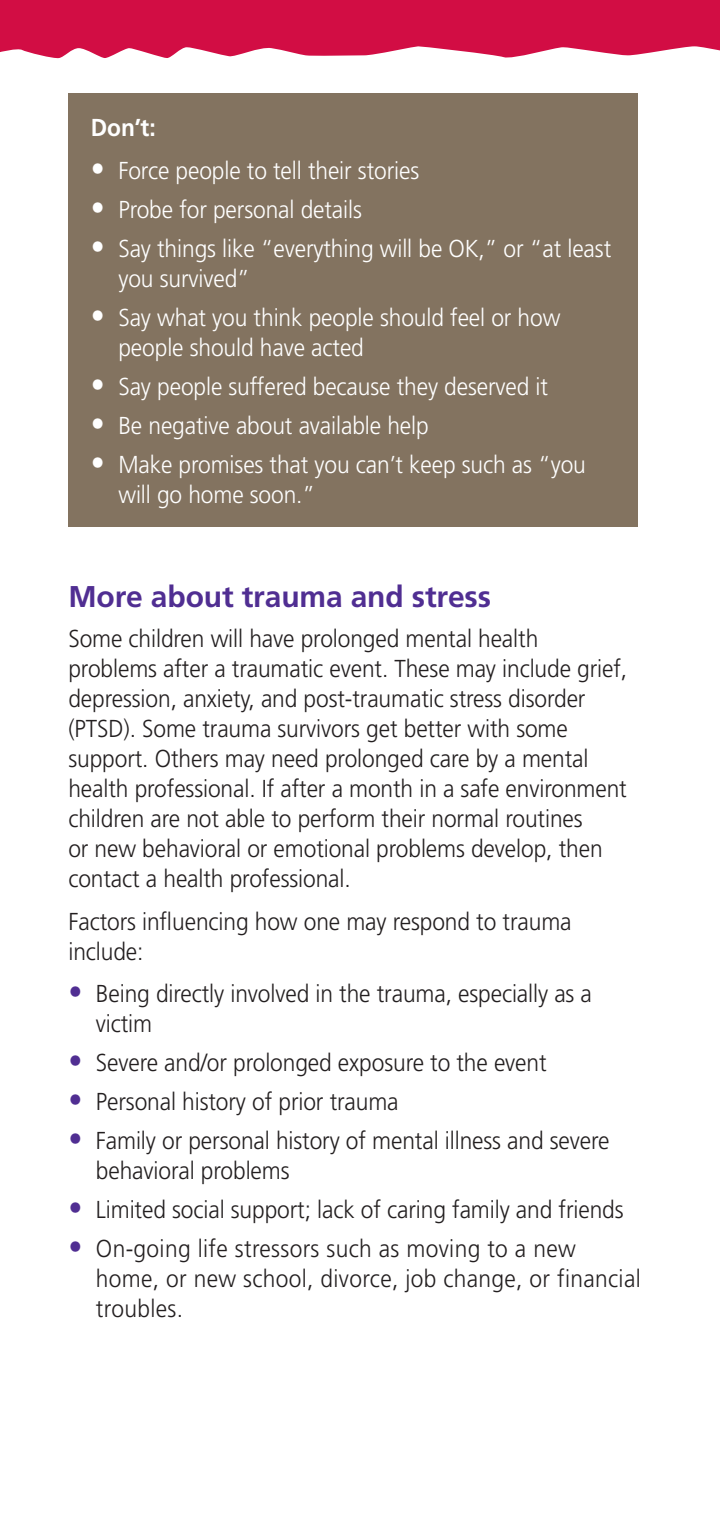
<style>
.page{position:relative;width:720px;height:1530px;background:#fff}
.page>*{position:absolute;margin:0;border:0;box-sizing:border-box;transform-origin:0 0}
.t1{font:700 30px "Frutiger LT Std";letter-spacing:-.005em;color:#502e92}
.t2{font:300 24.5px/30px "Frutiger LT Std";letter-spacing:-.005em;color:#231f20;scale:.93 1}
.t3{font:300 24.5px/30px "Frutiger LT Std";letter-spacing:-.005em;color:#fff;scale:.93 1}
.t4{font:300 24.5px/30px "Frutiger LT Std";letter-spacing:.015em;color:#231f20;scale:.93 1}
.t5{font:700 24.5px "Frutiger LT Std";color:#fff;scale:.93 1}
.s1{font-weight:400;font-size:30px}
.s2{font-weight:400;font-size:30px;color:#502e92}
</style>
<div class="page">
<svg style="left:0;top:38px;width:720px;height:21px"></svg>
<div style="left:68px;top:94px;width:570px;height:433px;background:#837360"></div>
<div style="left:0;top:0;width:720px;height:38px;background:#d20d44"></div>
<p class="t5" style="left:91px;top:113px;width:71px">Don’t:</p>
<p class="t3" style="left:91px;top:156px;width:355px"><span class="s1">•</span> Force people to tell their stories</p>
<p class="t3" style="left:91px;top:195px;width:293px"><span class="s1">•</span> Probe for personal details</p>
<p class="t3" style="left:118px;top:234px;width:531px;text-indent:-28px"><span class="s1">•</span> Say things like “everything will be OK,” or “at least you survived”</p>
<p class="t3" style="left:118px;top:303px;width:477px;text-indent:-28px"><span class="s1">•</span> Say what you think people should feel or how people should have acted</p>
<p class="t3" style="left:91px;top:372px;width:493px"><span class="s1">•</span> Say people suffered because they deserved it</p>
<p class="t3" style="left:91px;top:411px;width:365px"><span class="s1">•</span> Be negative about available help</p>
<p class="t3" style="left:118px;top:450px;width:504px;text-indent:-28px"><span class="s1">•</span> Make promises that you can’t keep such as “you will go home soon.”</p>
<h2 class="t1" style="left:68px;top:579px;width:424px">More about trauma and stress</h2>
<p class="t2" style="left:68px;top:624px;width:602px">Some children will have prolonged mental health problems after a traumatic event. These may include grief, depression, anxiety, and post-traumatic stress disorder (PTSD). Some trauma survivors get better with some support. Others may need prolonged care by a mental health professional. If after a month in a safe environment children are not able to perform their normal routines<br>or new behavioral or emotional problems develop, then contact a health professional.</p>
<p class="t2" style="left:68px;top:907px;width:543px">Factors influencing how one may respond to trauma include:</p>
<p class="t2" style="left:96px;top:979px;width:535px;text-indent:-28px"><span class="s2">•</span> Being directly involved in the trauma, especially as a victim</p>
<p class="t2" style="left:68px;top:1048px;width:516px"><span class="s2">•</span> Severe and/or prolonged exposure to the event</p>
<p class="t2" style="left:68px;top:1087px;width:357px"><span class="s2">•</span> Personal history of prior trauma</p>
<p class="t2" style="left:96px;top:1126px;width:554px;text-indent:-28px"><span class="s2">•</span> Family or personal history of mental illness and severe behavioral problems</p>
<p class="t2" style="left:68px;top:1195px;width:599px"><span class="s2">•</span> Limited social support; lack of caring family and friends</p>
<p class="t4" style="left:96px;top:1234px;width:587px;text-indent:-28px"><span class="s2">•</span> On-going life stressors such as moving to a new home, or new school, divorce, job change, or financial troubles.</p>
</div>
